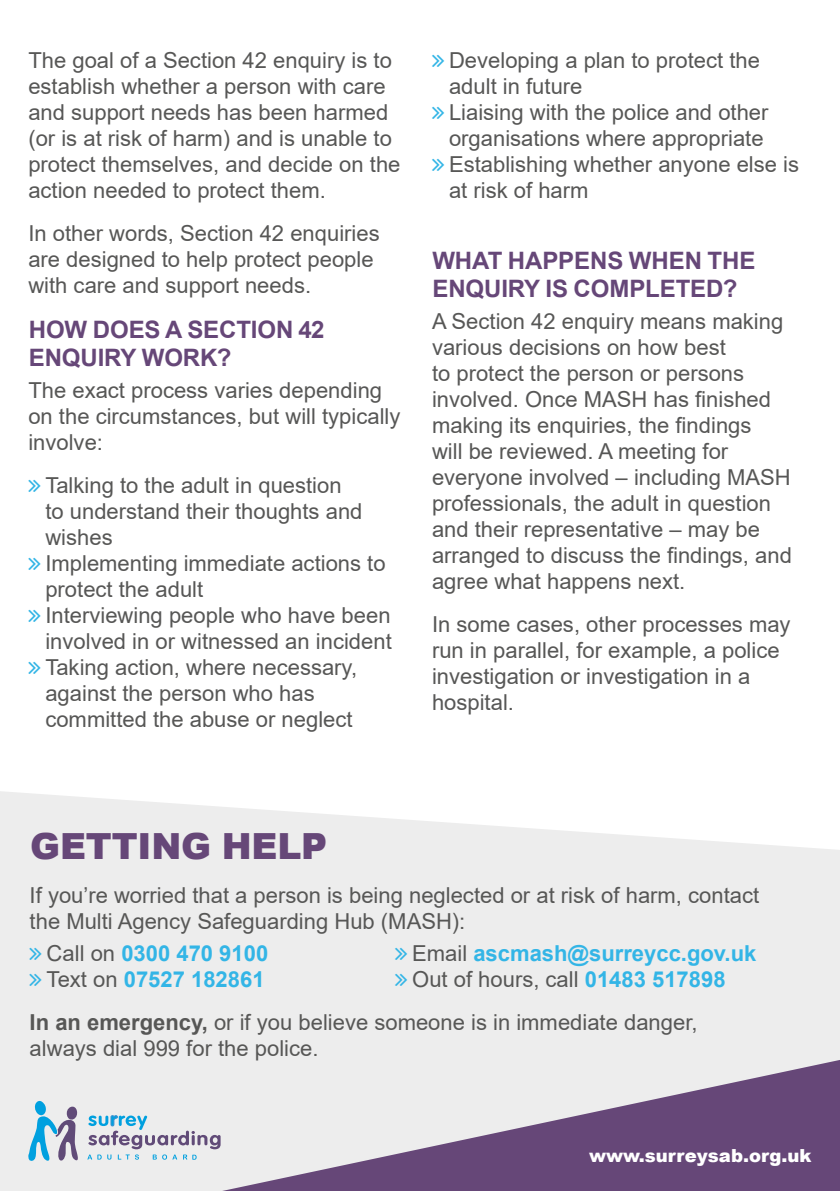
<style>
.page{position:relative;width:840px;height:1191px;background:#fff}
.page>*{position:absolute;margin:0;border:0;box-sizing:border-box;transform-origin:0 0}
.t1{font:900 36px "Arial";letter-spacing:-.005em;color:#664778}
.t2{font:700 24px/28px "Arial";letter-spacing:-.005em;color:#664778}
.t3{font:22px/26px "Arial";color:#575756}
.t4{font:700 22px/26px "Arial";color:#33b5e6}
.t5{font:900 18px "Arial";color:#fff}
.s1{font-weight:400;color:#575756}
.s2{font-weight:700}
</style>
<div class="page">
<svg style="left:0;top:791px;width:839px;height:400px;background:#eee"></svg>
<svg style="left:222px;top:1060px;width:617px;height:131px;background:#a99ab2"></svg>
<svg style="left:28px;top:1100px;width:52px;height:60px;background:#a1bfd4"></svg>
<svg style="left:87px;top:1115px;width:133px;height:44px;background:#c6cfda"></svg>
<svg style="left:30px;top:947px;width:12px;height:13px"></svg>
<svg style="left:30px;top:973px;width:12px;height:13px"></svg>
<svg style="left:395px;top:947px;width:12px;height:13px"></svg>
<svg style="left:395px;top:973px;width:12px;height:13px"></svg>
<p class="t3" style="left:28px;top:47px;width:373px">The goal of a Section 42 enquiry is to establish whether a person with care and support needs has been harmed (or is at risk of harm) and is unable to protect themselves, and decide on the action needed to protect them.</p>
<p class="t3" style="left:28px;top:220px;width:352px">In other words, Section 42 enquiries are designed to help protect people with care and support needs.</p>
<p class="t2" style="left:29px;top:316px;width:297px">HOW DOES A SECTION 42<br>ENQUIRY WORK?</p>
<p class="t3" style="left:28px;top:377px;width:373px">The exact process varies depending on the circumstances, but will typically involve:</p>
<p class="t3" style="left:45px;top:472px;width:348px">Talking to the adult in question<br>to understand their thoughts and wishes<br>Implementing immediate actions to protect the adult<br>Interviewing people who have been involved in or witnessed an incident<br>Taking action, where necessary, against the person who has committed the abuse or neglect</p>
<p class="t3" style="left:449px;top:47px;width:351px">Developing a plan to protect the adult in future<br>Liaising with the police and other organisations where appropriate<br>Establishing whether anyone else is at risk of harm</p>
<p class="t2" style="left:432px;top:247px;width:324px">WHAT HAPPENS WHEN THE<br>ENQUIRY IS COMPLETED?</p>
<p class="t3" style="left:432px;top:308px;width:361px">A Section 42 enquiry means making various decisions on how best<br>to protect the person or persons involved. Once MASH has finished making its enquiries, the findings<br>will be reviewed. A meeting for everyone involved – including MASH professionals, the adult in question and their representative – may be arranged to discuss the findings, and agree what happens next.</p>
<p class="t3" style="left:432px;top:611px;width:360px">In some cases, other processes may run in parallel, for example, a police investigation or investigation in a hospital.</p>
<h1 class="t1" style="left:30px;top:820px;width:298px">GETTING HELP</h1>
<p class="t3" style="left:30px;top:882px;width:730px">If you’re worried that a person is being neglected or at risk of harm, contact the Multi Agency Safeguarding Hub (MASH):</p>
<p class="t4" style="left:47px;top:940px;width:223px"><span class="s1">Call on</span> 0300 470 9100<br><span class="s1">Text on</span> 07527 182861</p>
<p class="t4" style="left:412px;top:940px;width:345px"><span class="s1">Email</span> ascmash@surreycc.gov.uk<br><span class="s1">Out of hours, call</span> 01483 517898</p>
<p class="t3" style="left:30px;top:1009px;width:669px"><span class="s2">In an emergency,</span> or if you believe someone is in immediate danger, always dial 999 for the police.</p>
<p class="t5" style="left:589px;top:1142px;width:224px">www.surreysab.org.uk</p>
</div>
